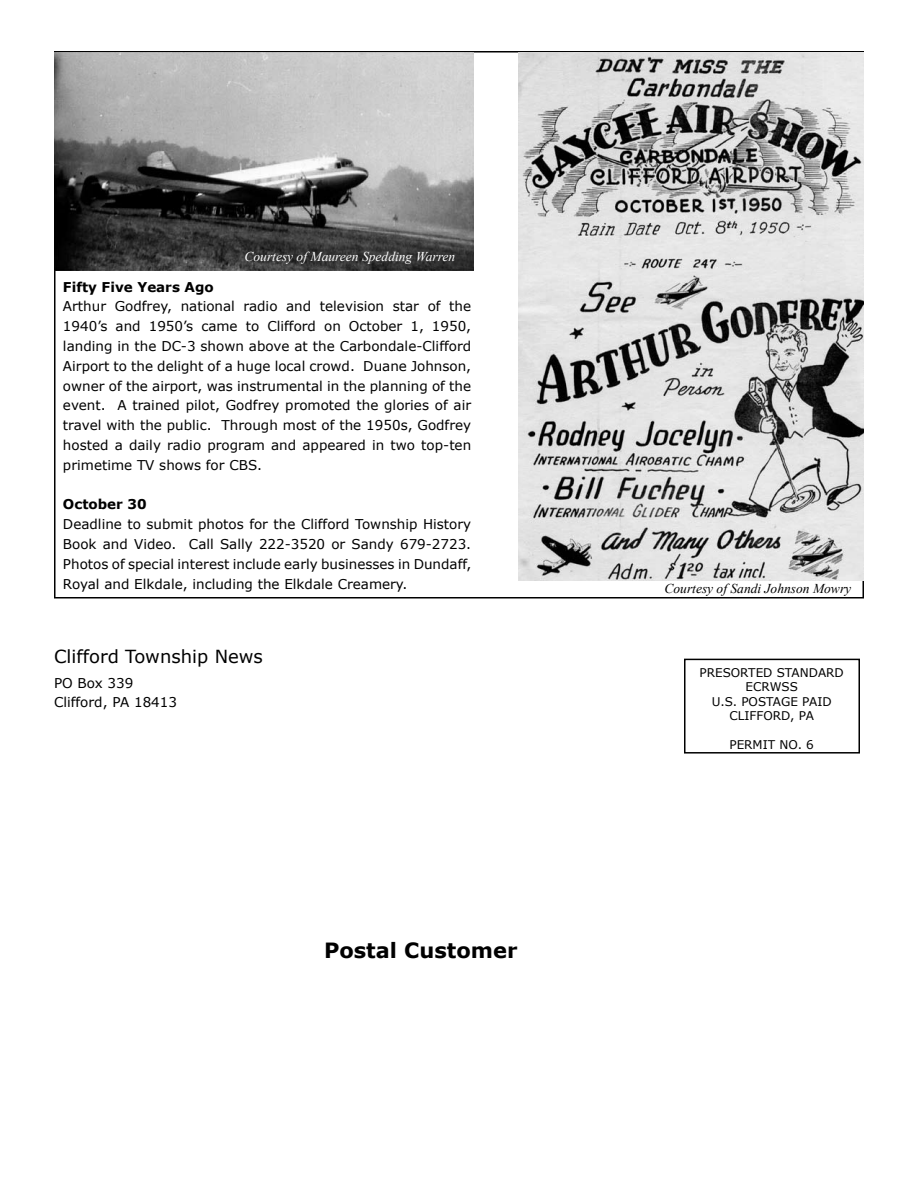
<style>
.page{position:relative;width:918px;height:1188px;background:#fff}
.page>*{position:absolute;margin:0;border:0;box-sizing:border-box;transform-origin:0 0}
.t1{font:700 21px "Verdana";color:#000}
.t2{font:18px "Verdana";color:#000}
.t3{font:13.5px/19.8px "Verdana";color:#000;text-align:justify}
.t4{font:italic 13.5px "Times New Roman";color:#fff}
.t5{font:italic 13.5px "Times New Roman";color:#000}
.t6{font:700 13.5px "Verdana";color:#000}
.t7{font:12px/14.4px "Verdana";color:#000;text-align:center}
</style>
<div class="page">
<div style="left:684px;top:659px;width:176px;height:95px;border:2px solid #000"></div>
<img style="left:519px;top:52px;width:344px;height:528px">
<img style="left:54px;top:52px;width:419px;height:218px">
<p class="t4" style="left:244px;top:248px;width:212px">Courtesy of Maureen Spedding Warren</p>
<p class="t6" style="left:63px;top:278px;width:152px">Fifty Five Years Ago</p>
<p class="t3" style="left:63px;top:296px;width:410px">Arthur Godfrey, national radio and television star of the 1940’s and 1950’s came to Clifford on October 1, 1950, landing in the DC-3 shown above at the Carbondale-Clifford Airport to the delight of a huge local crowd. Duane Johnson, owner of the airport, was instrumental in the planning of the event. A trained pilot, Godfrey promoted the glories of air travel with the public. Through most of the 1950s, Godfrey hosted a daily radio program and appeared in two top-ten primetime TV shows for CBS.</p>
<p class="t6" style="left:63px;top:496px;width:85px">October 30</p>
<p class="t3" style="left:63px;top:514px;width:410px">Deadline to submit photos for the Clifford Township History Book and Video. Call Sally 222-3520 or Sandy 679-2723.<br>Photos of special interest include early businesses in Dundaff, Royal and Elkdale, including the Elkdale Creamery.</p>
<h2 class="t2" style="left:54px;top:645px;width:210px">Clifford Township News</h2>
<p class="t3" style="left:54px;top:672px;width:125px">PO Box 339<br>Clifford, PA 18413</p>
<h1 class="t1" style="left:324px;top:937px;width:195px">Postal Customer</h1>
<p class="t5" style="left:664px;top:580px;width:188px">Courtesy of Sandi Johnson Mowry</p>
<p class="t7" style="left:700px;top:665px;width:146px">PRESORTED STANDARD<br>ECRWSS<br>U.S. POSTAGE PAID<br>CLIFFORD, PA</p>
<p class="t7" style="left:729px;top:737px;width:86px">PERMIT NO. 6</p>
</div>
